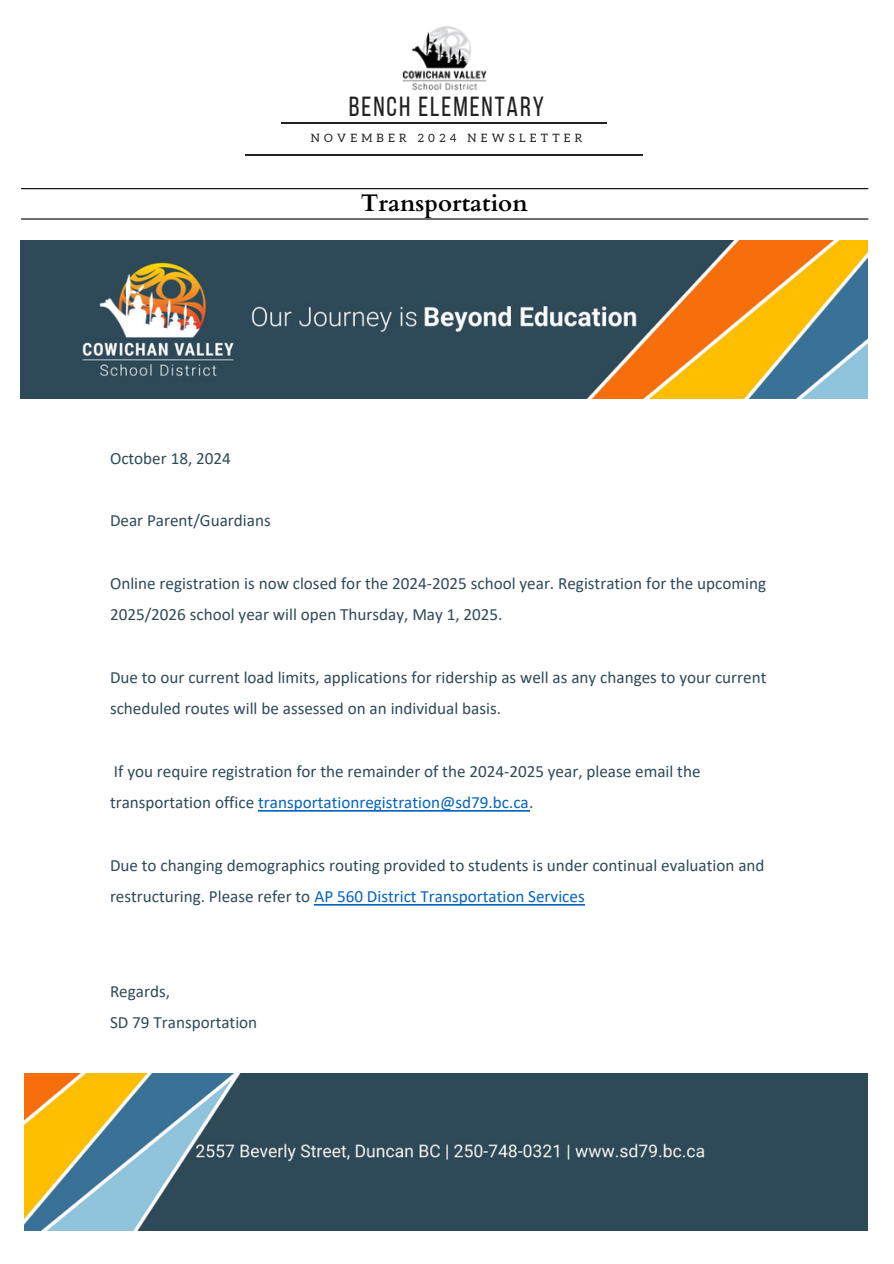
<style>
.page{position:relative;width:894px;height:1264px;background:#fff}
.page>*{position:absolute;margin:0;border:0;box-sizing:border-box;transform-origin:0 0}
.t1{font:27.6px "Bebas Neue";letter-spacing:.07em;color:#222}
.t2{font:700 24px "Cardo";color:#000}
.t3{font:17.1px "Calibri";color:#2e4a59}
.t4{font:17.1px "Calibri";color:#0563c1}
.t5{font:11.55px "Aleo";letter-spacing:.37em;color:#222}
.s1{color:#2e4a59}
</style>
<div class="page">
<hr style="left:245px;top:155px;width:398px;height:1px;background:#222">
<hr style="left:281px;top:122px;width:326px;height:1px;background:#222">
<img style="left:402px;top:26px;width:85px;height:65px">
<hr style="left:21px;top:188px;width:846px;height:1px;background:#000">
<hr style="left:21px;top:218px;width:846px;height:1px;background:#000">
<img style="left:21px;top:240px;width:846px;height:158px">
<img style="left:25px;top:1073px;width:842px;height:157px">
<img style="left:258px;top:810px;width:271px;height:1px">
<img style="left:314px;top:904px;width:270px;height:1px">
<h1 class="t1" style="left:349px;top:96px;width:197px">BENCH ELEMENTARY</h1>
<p class="t5" style="left:311px;top:131px;width:273px">NOVEMBER 2024 NEWSLETTER</p>
<h1 class="t2" style="left:361px;top:187px;width:168px">Transportation</h1>
<p class="t3" style="left:110px;top:451px;width:122px">October 18, 2024</p>
<p class="t3" style="left:110px;top:513px;width:162px">Dear Parent/Guardians</p>
<p class="t3" style="left:110px;top:576px;width:657px">Online registration is now closed for the 2024-2025 school year. Registration for the upcoming</p>
<p class="t3" style="left:110px;top:607px;width:394px">2025/2026 school year will open Thursday, May 1, 2025.</p>
<p class="t3" style="left:110px;top:670px;width:657px">Due to our current load limits, applications for ridership as well as any changes to your current</p>
<p class="t3" style="left:110px;top:701px;width:392px">scheduled routes will be assessed on an individual basis.</p>
<p class="t3" style="left:114px;top:764px;width:588px">If you require registration for the remainder of the 2024-2025 year, please email the</p>
<p class="t4" style="left:110px;top:795px;width:425px"><span class="s1">transportation office</span> transportationregistration@sd79.bc.ca<span class="s1">.</span></p>
<p class="t3" style="left:110px;top:858px;width:656px">Due to changing demographics routing provided to students is under continual evaluation and</p>
<p class="t4" style="left:110px;top:889px;width:476px"><span class="s1">restructuring. Please refer to</span> AP 560 District Transportation Services</p>
<p class="t3" style="left:110px;top:984px;width:62px">Regards,</p>
<p class="t3" style="left:110px;top:1015px;width:149px">SD 79 Transportation</p>
</div>
